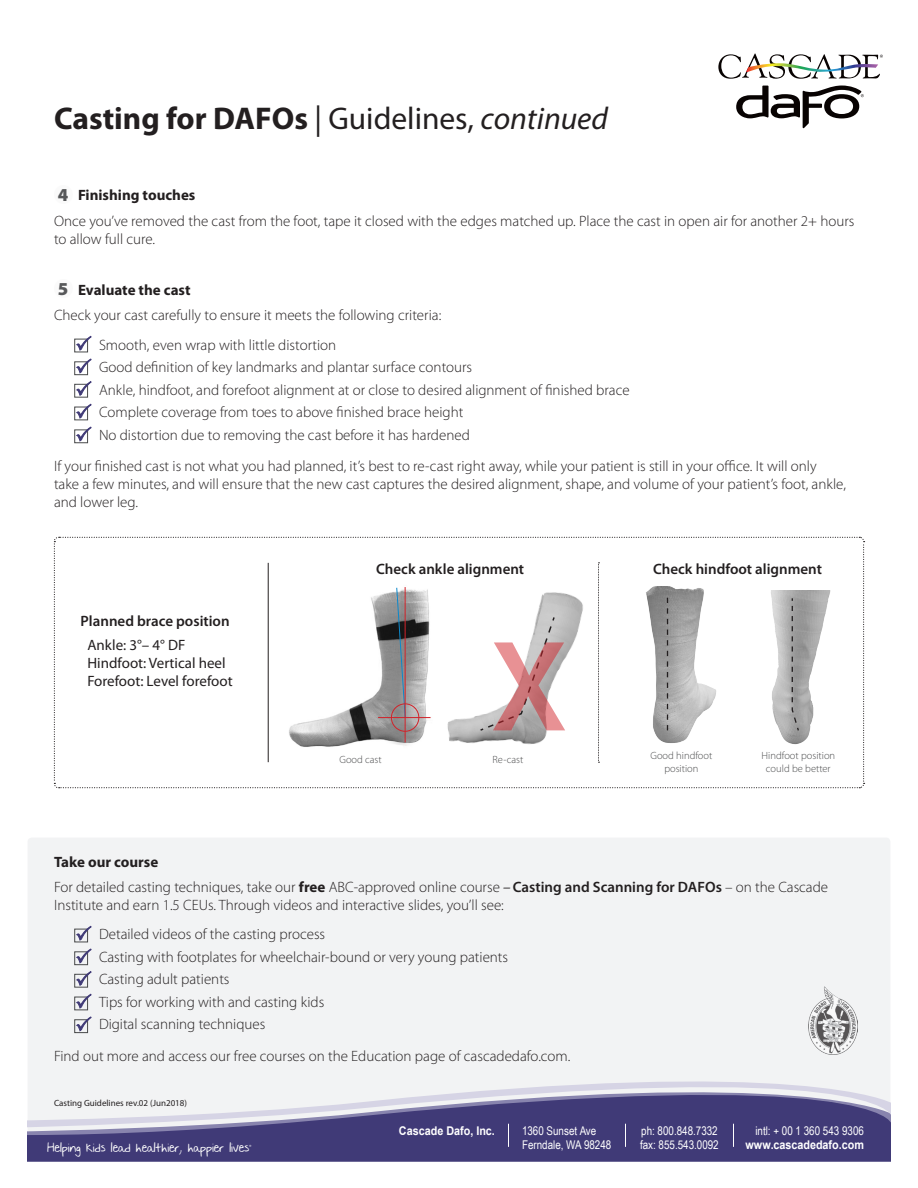
<style>
.page{position:relative;width:918px;height:1188px;background:#fff}
.page>*{position:absolute;margin:0;border:0;box-sizing:border-box;transform-origin:0 0}
.t1{font:700 31.5px "Myriad Pro";color:#231f20}
.t2{font:900 18.3px "Myriad Pro";color:#57585a}
.t3{font:300 15px/18px "Myriad Pro";color:#231f20}
.t4{font:600 15px "Myriad Pro";color:#231f20}
.t5{font:15px "Myriad Pro";color:#231f20}
.t6{font:700 15px "Myriad Pro";color:#231f20}
.t7{font:12px/14.4px "Arial Narrow";color:#fff}
.t8{font:700 12px "Arial";color:#fff;scale:.9 1}
.t9{font:300 10.5px/12.6px "Myriad Pro";color:#4b4c4d;text-align:center}
.t10{font:10.5px "Nothing You Could Say";color:#fff}
.t11{font:9px "Myriad Pro";color:#231f20}
.s1{font-weight:400}
.s2{font-weight:400;font-style:italic}
.s3{font-weight:700}
.s4{font-weight:400;font-style:italic;font-stretch:condensed}
.s5{font-weight:600}
</style>
<div class="page">
<div style="left:28px;top:838px;width:862px;height:312px;background:#f2f3f4;border-radius:4px"></div>
<div style="left:27px;top:1135px;width:864px;height:27px;background:#403a77"></div>
<svg style="left:27px;top:1127px;width:864px;height:8px;background:#504a82"></svg>
<svg style="left:27px;top:1081px;width:864px;height:46px"></svg>
<svg style="left:508px;top:1124px;width:1px;height:23px"></svg>
<svg style="left:625px;top:1124px;width:1px;height:23px"></svg>
<svg style="left:733px;top:1124px;width:1px;height:23px"></svg>
<svg style="left:718px;top:53px;width:165px;height:26px"></svg>
<svg style="left:736px;top:86px;width:128px;height:42px"></svg>
<svg style="left:75px;top:925px;width:17px;height:17px"></svg>
<svg style="left:75px;top:948px;width:17px;height:17px"></svg>
<svg style="left:75px;top:971px;width:17px;height:16px"></svg>
<svg style="left:75px;top:993px;width:17px;height:17px"></svg>
<svg style="left:75px;top:335px;width:17px;height:17px"></svg>
<svg style="left:75px;top:358px;width:17px;height:17px"></svg>
<svg style="left:75px;top:381px;width:17px;height:16px"></svg>
<svg style="left:75px;top:403px;width:17px;height:17px"></svg>
<svg style="left:75px;top:426px;width:17px;height:17px"></svg>
<img style="left:809px;top:987px;width:49px;height:67px">
<div style="left:75px;top:1020px;width:13px;height:13px;border:1px solid #494a4b"></div>
<svg style="left:75px;top:1016px;width:17px;height:16px"></svg>
<svg style="left:53px;top:536px;width:812px;height:253px"></svg>
<div style="left:54px;top:185px;width:19px;height:19px;background:#fafafa;border-radius:50%"></div>
<div style="left:54px;top:279px;width:19px;height:19px;background:#fafafa;border-radius:50%"></div>
<p class="t1" style="left:54px;top:98px;width:556px">Casting for DAFOs <span class="s1">| Guidelines,</span> <span class="s2">continued</span></p>
<p class="t2" style="left:58px;top:182px;width:12px">4</p>
<p class="t6" style="left:78px;top:185px;width:119px">Finishing touches</p>
<p class="t3" style="left:54px;top:212px;width:802px">Once you’ve removed the cast from the foot, tape it closed with the edges matched up. Place the cast in open air for another 2+ hours to allow full cure.</p>
<p class="t2" style="left:58px;top:276px;width:12px">5</p>
<p class="t6" style="left:78px;top:280px;width:114px">Evaluate the cast</p>
<p class="t3" style="left:54px;top:306px;width:389px">Check your cast carefully to ensure it meets the following criteria:</p>
<p class="t3" style="left:99px;top:335px;width:239px">Smooth, even wrap with little distortion</p>
<p class="t3" style="left:99px;top:358px;width:375px">Good definition of key landmarks and plantar surface contours</p>
<p class="t3" style="left:99px;top:380px;width:532px">Ankle, hindfoot, and forefoot alignment at or close to desired alignment of finished brace</p>
<p class="t3" style="left:99px;top:403px;width:366px">Complete coverage from toes to above finished brace height</p>
<p class="t3" style="left:99px;top:425px;width:372px">No distortion due to removing the cast before it has hardened</p>
<p class="t3" style="left:54px;top:457px;width:794px">If your finished cast is not what you had planned, it’s best to re-cast right away, while your patient is still in your office. It will only<br>take a few minutes, and will ensure that the new cast captures the desired alignment, shape, and volume of your patient’s foot, ankle, and lower leg.</p>
<p class="t4" style="left:81px;top:611px;width:151px">Planned brace position</p>
<p class="t5" style="left:87px;top:636px;width:100px">Ankle: 3°– 4° DF</p>
<p class="t5" style="left:87px;top:654px;width:140px">Hindfoot: Vertical heel</p>
<p class="t5" style="left:87px;top:672px;width:147px">Forefoot: Level forefoot</p>
<p class="t4" style="left:376px;top:559px;width:149px">Check ankle alignment</p>
<p class="t4" style="left:653px;top:559px;width:170px">Check hindfoot alignment</p>
<p class="t9" style="left:339px;top:753px;width:44px">Good cast</p>
<p class="t9" style="left:493px;top:753px;width:32px">Re-cast</p>
<p class="t9" style="left:650px;top:750px;width:63px">Good hindfoot position</p>
<p class="t9" style="left:761px;top:750px;width:75px">Hindfoot position could be better</p>
<p class="t6" style="left:54px;top:852px;width:106px">Take our course</p>
<p class="t3" style="left:54px;top:878px;width:776px">For detailed casting techniques, take our <span class="s3">free</span> ABC-approved online course <span class="s4">–</span> <span class="s5">Casting and Scanning for DAFOs</span> – on the Cascade<br>Institute and earn 1.5 CEUs. Through videos and interactive slides, you’ll see:</p>
<p class="t3" style="left:99px;top:925px;width:228px">Detailed videos of the casting process</p>
<p class="t3" style="left:99px;top:948px;width:411px">Casting with footplates for wheelchair-bound or very young patients</p>
<p class="t3" style="left:99px;top:970px;width:132px">Casting adult patients</p>
<p class="t3" style="left:99px;top:993px;width:227px">Tips for working with and casting kids</p>
<p class="t3" style="left:99px;top:1015px;width:168px">Digital scanning techniques</p>
<p class="t3" style="left:54px;top:1047px;width:518px">Find out more and access our free courses on the Education page of cascadedafo.com.</p>
<p class="t11" style="left:54px;top:1098px;width:135px">Casting Guidelines rev.02 (Jun2018)</p>
<p class="t8" style="left:399px;top:1123px;width:108px">Cascade Dafo, Inc.</p>
<p class="t7" style="left:522px;top:1123px;width:91px">1360 Sunset Ave<br>Ferndale, WA 98248</p>
<p class="t7" style="left:641px;top:1123px;width:78px">ph: 800.848.7332</p>
<p class="t7" style="left:755px;top:1123px;width:110px">intl: + 00 1 360 543 9306</p>
<p class="t10" style="left:47px;top:1143px;width:206px">Helping kids lead healthier, happier lives<sup>®</sup></p>
<p class="t8" style="left:746px;top:1137px;width:133px">www.cascadedafo.com</p>
<p class="t7" style="left:640px;top:1138px;width:80px">fax: 855.543.0092</p>
</div>
